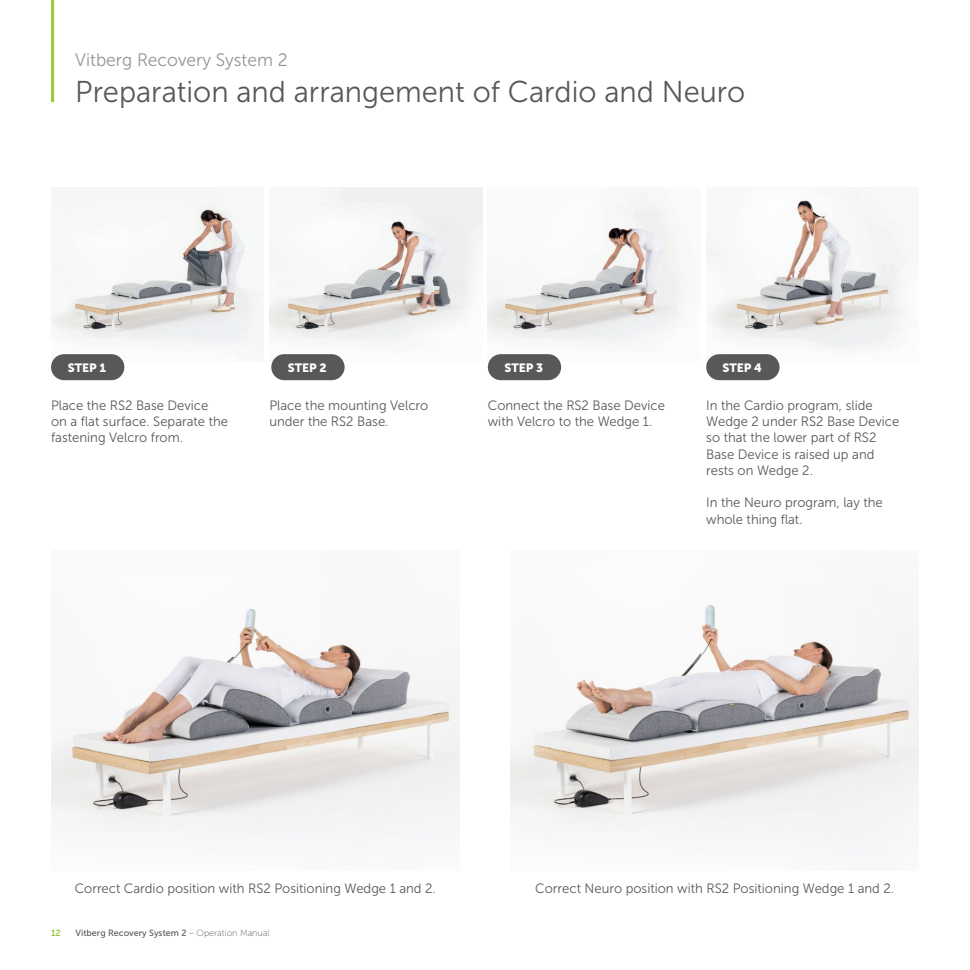
<style>
.page{position:relative;width:970px;height:970px;background:#fff}
.page>*{position:absolute;margin:0;border:0;box-sizing:border-box;transform-origin:0 0}
.NAGLOWEK_ROZDZIALU{font:30px "Museo Sans 300";color:#57585a}
.VITBERG_RS{font:18px "Museo Sans 300";color:#939598}
.BODY_TXT{font:13.5px/16.2px "Museo Sans 300";color:#57585a}
.PODTYTUL{font:12px "Museo Sans 900";color:#fff}
.t1{font:9px "Museo Sans 500";color:#57585a}
.t2{font:9px "Museo Sans 700";color:#99ca3b}
.s1{font-family:"Museo Sans 100"}
</style>
<div class="page">
<img style="left:269px;top:187px;width:213px;height:174px">
<img style="left:51px;top:201px;width:208px;height:160px">
<img style="left:488px;top:192px;width:194px;height:169px">
<img style="left:706px;top:187px;width:204px;height:174px">
<img style="left:51px;top:608px;width:408px;height:227px">
<img style="left:510px;top:605px;width:408px;height:231px">
<hr style="left:51px;top:0;width:3px;height:102px;background:#99ca3b">
<div style="left:51px;top:354px;width:73px;height:26px;background:#57585a;border-radius:13px"></div>
<div style="left:271px;top:354px;width:73px;height:26px;background:#57585a;border-radius:13px"></div>
<div style="left:488px;top:354px;width:73px;height:26px;background:#57585a;border-radius:13px"></div>
<div style="left:706px;top:354px;width:73px;height:26px;background:#57585a;border-radius:13px"></div>
<p class="VITBERG_RS" style="left:75px;top:50px;width:214px">Vitberg Recovery System 2</p>
<p class="NAGLOWEK_ROZDZIALU" style="left:75px;top:76px;width:671px">Preparation and arrangement of Cardio and Neuro</p>
<p class="PODTYTUL" style="left:68px;top:360px;width:40px">STEP 1</p>
<p class="PODTYTUL" style="left:288px;top:360px;width:40px">STEP 2</p>
<p class="PODTYTUL" style="left:504px;top:360px;width:40px">STEP 3</p>
<p class="PODTYTUL" style="left:722px;top:360px;width:41px">STEP 4</p>
<p class="BODY_TXT" style="left:51px;top:397px;width:179px">Place the RS2 Base Device<br>on a flat surface. Separate the fastening Velcro from.</p>
<p class="BODY_TXT" style="left:488px;top:397px;width:178px">Connect the RS2 Base Device with Velcro to the Wedge 1.</p>
<p class="BODY_TXT" style="left:269px;top:397px;width:160px">Place the mounting Velcro under the RS2 Base.</p>
<p class="BODY_TXT" style="left:706px;top:397px;width:195px">In the Cardio program, slide<br>Wedge 2 under RS2 Base Device so that the lower part of RS2<br>Base Device is raised up and rests on Wedge 2.</p>
<p class="BODY_TXT" style="left:706px;top:494px;width:178px">In the Neuro program, lay the whole thing flat.</p>
<p class="BODY_TXT" style="left:75px;top:880px;width:362px">Correct Cardio position with RS2 Positioning Wedge 1 and 2.</p>
<p class="t2" style="left:51px;top:927px;width:11px">12</p>
<p class="t1" style="left:75px;top:927px;width:195px">Vitberg Recovery System 2 <span class="s1">– Operation Manual</span></p>
<p class="BODY_TXT" style="left:535px;top:880px;width:360px">Correct Neuro position with RS2 Positioning Wedge 1 and 2.</p>
</div>
